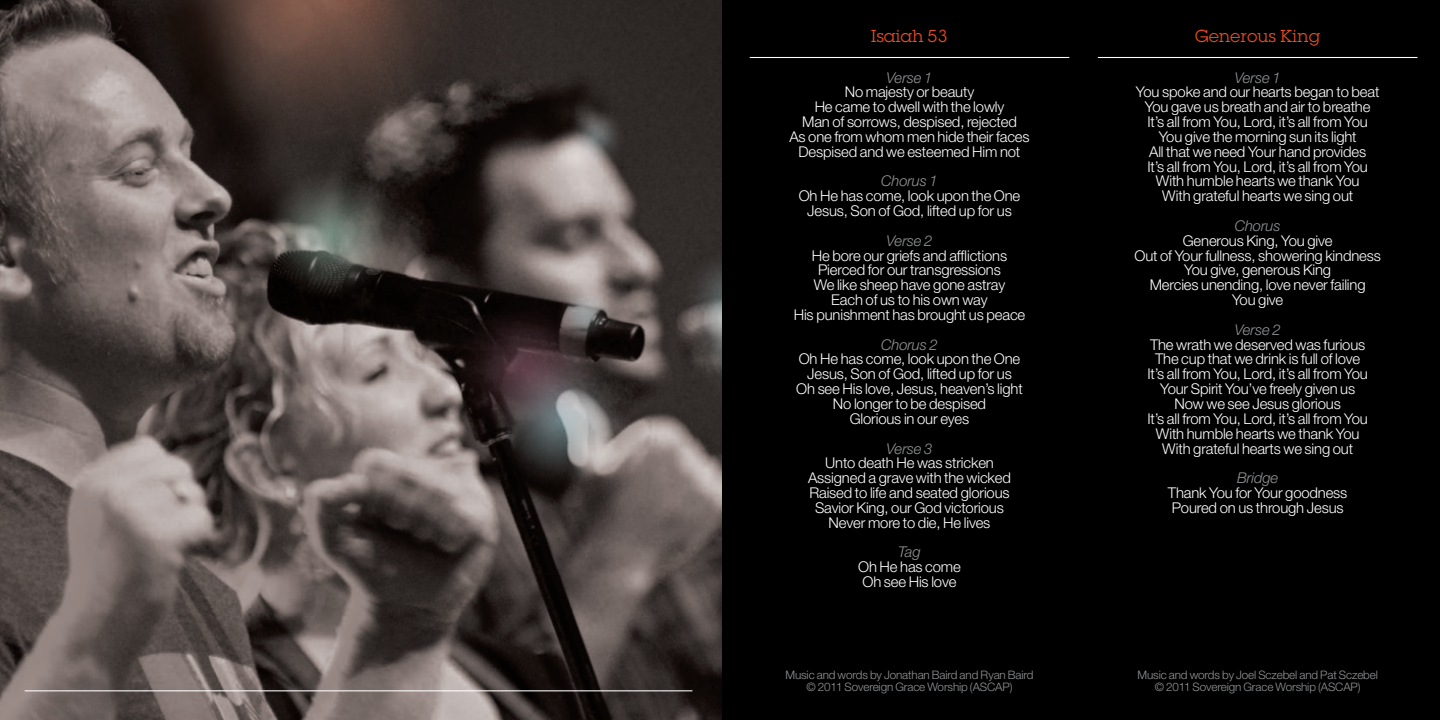
<style>
.page{position:relative;width:1440px;height:720px;background:#fff}
.page>*{position:absolute;margin:0;border:0;box-sizing:border-box;transform-origin:0 0}
.t1{font:17px "Lubalin Graph";letter-spacing:.025em;color:#f04d22}
.t2{font:300 14.8px/14.8px "Helvetica Neue";letter-spacing:-.01em;color:#fff;text-align:center}
.t3{font:italic 300 14.8px "Helvetica Neue";letter-spacing:-.01em;color:#939598}
.t4{font:300 11.6px/12.8px "Helvetica Neue";letter-spacing:-.01em;color:#939598;text-align:center}
</style>
<div class="page">
<div style="left:721px;top:0;width:719px;height:720px;background:#000"></div>
<hr style="left:750px;top:57px;width:319px;height:1px;background:#fff">
<hr style="left:1098px;top:57px;width:320px;height:1px;background:#fff">
<img style="left:0;top:0;width:721px;height:720px">
<hr style="left:25px;top:690px;width:667px;height:1px;background:#fff">
<p class="t1" style="left:871px;top:25px;width:78px">Isaiah 53</p>
<p class="t1" style="left:1195px;top:25px;width:127px">Generous King</p>
<p class="t3" style="left:886px;top:68px;width:48px">Verse 1</p>
<p class="t2" style="left:789px;top:84px;width:242px">No majesty or beauty<br>He came to dwell with the lowly<br>Man of sorrows, despised, rejected<br>As one from whom men hide their faces<br>Despised and we esteemed Him not</p>
<p class="t3" style="left:881px;top:172px;width:58px">Chorus 1</p>
<p class="t2" style="left:799px;top:188px;width:223px">Oh He has come, look upon the One<br>Jesus, Son of God, lifted up for us</p>
<p class="t3" style="left:887px;top:232px;width:48px">Verse 2</p>
<p class="t2" style="left:794px;top:248px;width:233px">He bore our griefs and afflictions<br>Pierced for our transgressions<br>We like sheep have gone astray<br>Each of us to his own way<br>His punishment has brought us peace</p>
<p class="t3" style="left:881px;top:336px;width:58px">Chorus 2</p>
<p class="t2" style="left:796px;top:352px;width:228px">Oh He has come, look upon the One<br>Jesus, Son of God, lifted up for us<br>Oh see His love, Jesus, heaven’s light<br>No longer to be despised<br>Glorious in our eyes</p>
<p class="t3" style="left:887px;top:439px;width:48px">Verse 3</p>
<p class="t2" style="left:808px;top:455px;width:204px">Unto death He was stricken<br>Assigned a grave with the wicked<br>Raised to life and seated glorious<br>Savior King, our God victorious<br>Never more to die, He lives</p>
<p class="t3" style="left:898px;top:543px;width:24px">Tag</p>
<p class="t2" style="left:858px;top:559px;width:104px;text-align:left">Oh He has come<br>Oh see His love</p>
<p class="t3" style="left:1235px;top:68px;width:48px">Verse 1</p>
<p class="t2" style="left:1136px;top:84px;width:245px">You spoke and our hearts began to beat You gave us breath and air to breathe It’s all from You, Lord, it’s all from You You give the morning sun its light<br>All that we need Your hand provides<br>It’s all from You, Lord, it’s all from You With humble hearts we thank You<br>With grateful hearts we sing out</p>
<p class="t3" style="left:1235px;top:217px;width:47px">Chorus</p>
<p class="t2" style="left:1134px;top:233px;width:248px">Generous King, You give<br>Out of Your fullness, showering kindness<br>You give, generous King<br>Mercies unending, love never failing<br>You give</p>
<p class="t3" style="left:1235px;top:321px;width:48px">Verse 2</p>
<p class="t2" style="left:1147px;top:337px;width:222px">The wrath we deserved was furious The cup that we drink is full of love It’s all from You, Lord, it’s all from You Your Spirit You’ve freely given us Now we see Jesus glorious<br>It’s all from You, Lord, it’s all from You With humble hearts we thank You With grateful hearts we sing out</p>
<p class="t3" style="left:1237px;top:469px;width:43px">Bridge</p>
<p class="t2" style="left:1168px;top:485px;width:181px;text-align:left">Thank You for Your goodness<br>Poured on us through Jesus</p>
<p class="t4" style="left:785px;top:668px;width:250px">Music and words by Jonathan Baird and Ryan Baird © 2011 Sovereign Grace Worship (ASCAP)</p>
<p class="t4" style="left:1137px;top:668px;width:242px">Music and words by Joel Sczebel and Pat Sczebel © 2011 Sovereign Grace Worship (ASCAP)</p>
</div>
